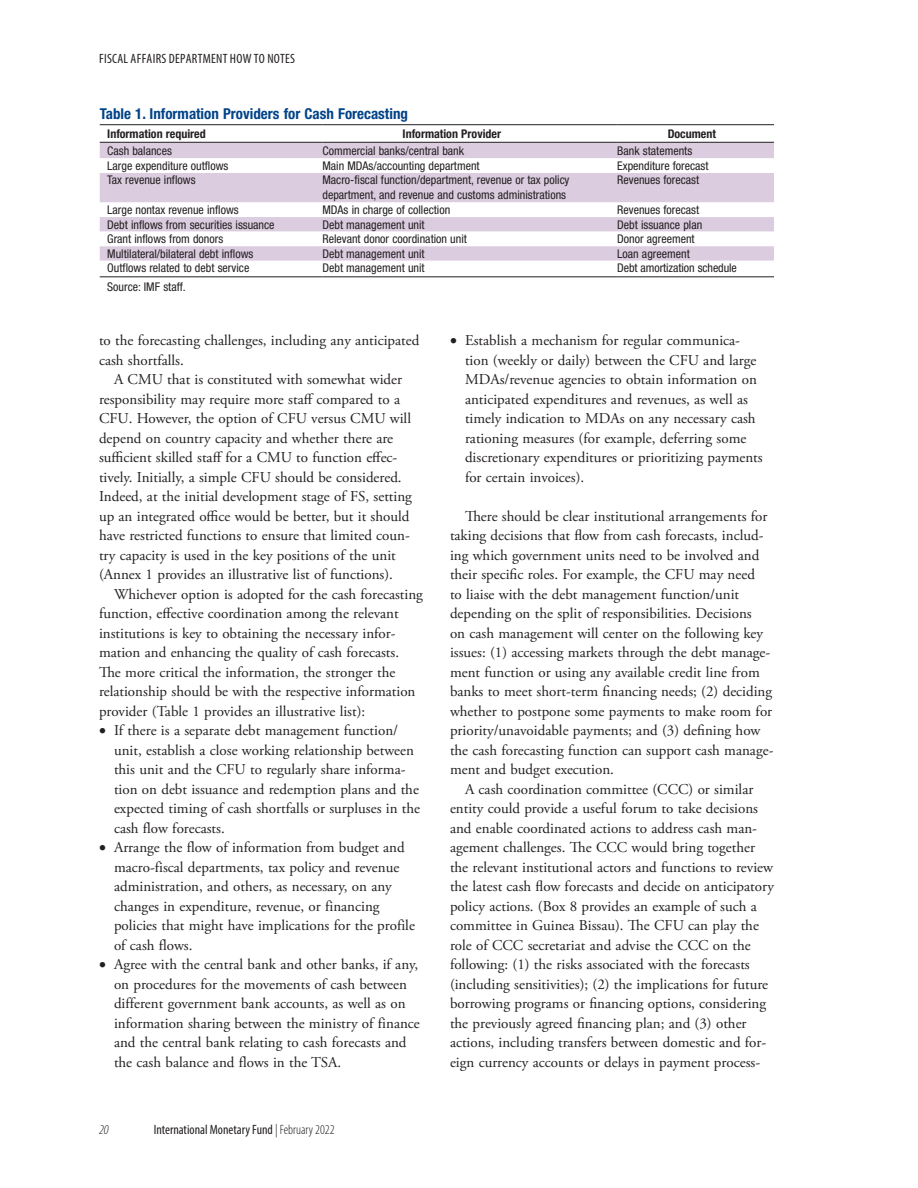
<style>
.page{position:relative;width:918px;height:1188px;background:#fff}
.page>*{position:absolute;margin:0;border:0;box-sizing:border-box;transform-origin:0 0}
.t1{font:15px/19.5px "Adobe Garamond Pro";color:#231f20}
.Table_Title_customiz{font:700 condensed 15px "Helvetica Neue LT Std";color:#004389}
.RH_Foot{font:condensed 13.5px "Myriad Pro";color:#231f20}
.lrh{font:condensed 13.5px "Myriad Pro";letter-spacing:.02em;color:#231f20}
.t2{font:italic 300 condensed 13.5px "Myriad Pro";color:#231f20}
.Table_Body_Flush_cus{font:condensed 12px/15px "Helvetica Neue LT Std";color:#231f20}
.Table_Column_Head_cu{font:700 condensed 12px "Helvetica Neue LT Std";color:#231f20}
.Table_Footnote_custo{font:condensed 12px "Helvetica Neue LT Std";color:#231f20}
.s1{font-weight:300}
</style>
<div class="page">
<div style="left:100px;top:143px;width:674px;height:15px;background:#dbccdf"></div>
<svg style="left:100px;top:173px;width:674px;height:88px;fill:#dbccdf"></svg>
<hr style="left:100px;top:276px;width:222px;height:1px;background:#231f20">
<hr style="left:322px;top:276px;width:295px;height:1px;background:#231f20">
<hr style="left:617px;top:276px;width:157px;height:1px;background:#231f20">
<hr style="left:100px;top:124px;width:222px;height:1px;background:#231f20">
<hr style="left:322px;top:124px;width:295px;height:1px;background:#231f20">
<hr style="left:617px;top:124px;width:157px;height:1px;background:#231f20">
<hr style="left:100px;top:142px;width:222px;height:1px;background:#231f20">
<hr style="left:322px;top:142px;width:295px;height:1px;background:#231f20">
<hr style="left:617px;top:142px;width:157px;height:1px;background:#231f20">
<p class="lrh" style="left:99px;top:50px;width:198px">FISCAL AFFAIRS DEPARTMENT HOW TO NOTES</p>
<p class="Table_Title_customiz" style="left:100px;top:104px;width:310px">Table 1. Information Providers for Cash Forecasting</p>
<p class="Table_Column_Head_cu" style="left:107px;top:126px;width:100px">Information required</p>
<p class="Table_Column_Head_cu" style="left:403px;top:126px;width:100px">Information Provider</p>
<p class="Table_Column_Head_cu" style="left:668px;top:126px;width:50px">Document</p>
<p class="Table_Body_Flush_cus" style="left:107px;top:144px;width:66px">Cash balances</p>
<p class="Table_Body_Flush_cus" style="left:322px;top:144px;width:143px">Commercial banks/central bank</p>
<p class="Table_Body_Flush_cus" style="left:617px;top:144px;width:77px">Bank statements</p>
<p class="Table_Body_Flush_cus" style="left:107px;top:158px;width:123px">Large expenditure outflows</p>
<p class="Table_Body_Flush_cus" style="left:322px;top:158px;width:159px">Main MDAs/accounting department</p>
<p class="Table_Body_Flush_cus" style="left:617px;top:158px;width:93px">Expenditure forecast</p>
<p class="Table_Body_Flush_cus" style="left:107px;top:173px;width:90px">Tax revenue inflows</p>
<p class="Table_Body_Flush_cus" style="left:322px;top:173px;width:249px">Macro-fiscal function/department, revenue or tax policy department, and revenue and customs administrations</p>
<p class="Table_Body_Flush_cus" style="left:617px;top:173px;width:83px">Revenues forecast</p>
<p class="Table_Body_Flush_cus" style="left:107px;top:202px;width:133px">Large nontax revenue inflows</p>
<p class="Table_Body_Flush_cus" style="left:322px;top:202px;width:129px">MDAs in charge of collection</p>
<p class="Table_Body_Flush_cus" style="left:617px;top:202px;width:83px">Revenues forecast</p>
<p class="Table_Body_Flush_cus" style="left:107px;top:217px;width:169px">Debt inflows from securities issuance</p>
<p class="Table_Body_Flush_cus" style="left:322px;top:217px;width:104px">Debt management unit</p>
<p class="Table_Body_Flush_cus" style="left:617px;top:217px;width:86px">Debt issuance plan</p>
<p class="Table_Body_Flush_cus" style="left:107px;top:231px;width:118px">Grant inflows from donors</p>
<p class="Table_Body_Flush_cus" style="left:322px;top:231px;width:146px">Relevant donor coordination unit</p>
<p class="Table_Body_Flush_cus" style="left:617px;top:231px;width:79px">Donor agreement</p>
<p class="Table_Body_Flush_cus" style="left:107px;top:246px;width:148px">Multilateral/bilateral debt inflows</p>
<p class="Table_Body_Flush_cus" style="left:322px;top:246px;width:104px">Debt management unit</p>
<p class="Table_Body_Flush_cus" style="left:617px;top:246px;width:74px">Loan agreement</p>
<p class="Table_Body_Flush_cus" style="left:107px;top:261px;width:144px">Outflows related to debt service</p>
<p class="Table_Body_Flush_cus" style="left:322px;top:261px;width:104px">Debt management unit</p>
<p class="Table_Body_Flush_cus" style="left:617px;top:261px;width:121px">Debt amortization schedule</p>
<p class="Table_Footnote_custo" style="left:107px;top:280px;width:80px">Source: IMF staff.</p>
<p class="t1" style="left:99px;top:331px;width:322px">to the forecasting challenges, including any anticipated cash shortfalls.</p>
<p class="t1" style="left:99px;top:370px;width:314px;text-indent:15px">A CMU that is constituted with somewhat wider responsibility may require more staff compared to a CFU. However, the option of CFU versus CMU will depend on country capacity and whether there are sufficient skilled staff for a CMU to function effec&shy;tively. Initially, a simple CFU should be considered.<br>Indeed, at the initial development stage of FS, setting up an integrated office would be better, but it should have restricted functions to ensure that limited coun&shy;try capacity is used in the key positions of the unit (Annex 1 provides an illustrative list of functions).</p>
<p class="t1" style="left:99px;top:585px;width:325px;text-indent:15px">Whichever option is adopted for the cash forecasting function, effective coordination among the relevant institutions is key to obtaining the necessary infor&shy;mation and enhancing the quality of cash forecasts.<br>The more critical the information, the stronger the relationship should be with the respective information provider (Table 1 provides an illustrative list):</p>
<p class="t1" style="left:114px;top:721px;width:308px;text-indent:-15px">• If there is a separate debt management function/ unit, establish a close working relationship between this unit and the CFU to regularly share informa&shy;tion on debt issuance and redemption plans and the expected timing of cash shortfalls or surpluses in the cash flow forecasts.</p>
<p class="t1" style="left:114px;top:838px;width:302px;text-indent:-15px">• Arrange the flow of information from budget and macro-fiscal departments, tax policy and revenue administration, and others, as necessary, on any changes in expenditure, revenue, or financing policies that might have implications for the profile of cash flows.</p>
<p class="t1" style="left:114px;top:955px;width:307px;text-indent:-15px">• Agree with the central bank and other banks, if any, on procedures for the movements of cash between different government bank accounts, as well as on information sharing between the ministry of finance and the central bank relating to cash forecasts and the cash balance and flows in the TSA.</p>
<p class="t2" style="left:99px;top:1122px;width:11px">20</p>
<p class="RH_Foot" style="left:154px;top:1121px;width:182px">International Monetary Fund <span class="s1">| February 2022</span></p>
<p class="t1" style="left:465px;top:331px;width:299px;text-indent:-15px">• Establish a mechanism for regular communica&shy;tion (weekly or daily) between the CFU and large MDAs/revenue agencies to obtain information on anticipated expenditures and revenues, as well as timely indication to MDAs on any necessary cash rationing measures (for example, deferring some discretionary expenditures or prioritizing payments for certain invoices).</p>
<p class="t1" style="left:450px;top:507px;width:325px;text-indent:15px">There should be clear institutional arrangements for taking decisions that flow from cash forecasts, includ&shy;ing which government units need to be involved and their specific roles. For example, the CFU may need<br>to liaise with the debt management function/unit depending on the split of responsibilities. Decisions<br>on cash management will center on the following key issues: (1) accessing markets through the debt manage&shy;ment function or using any available credit line from banks to meet short-term financing needs; (2) deciding whether to postpone some payments to make room for priority/unavoidable payments; and (3) defining how the cash forecasting function can support cash manage&shy;ment and budget execution.</p>
<p class="t1" style="left:450px;top:780px;width:325px;text-indent:15px">A cash coordination committee (CCC) or similar entity could provide a useful forum to take decisions and enable coordinated actions to address cash man&shy;agement challenges. The CCC would bring together the relevant institutional actors and functions to review the latest cash flow forecasts and decide on anticipatory policy actions. (Box 8 provides an example of such a committee in Guinea Bissau). The CFU can play the role of CCC secretariat and advise the CCC on the following: (1) the risks associated with the forecasts (including sensitivities); (2) the implications for future borrowing programs or financing options, considering the previously agreed financing plan; and (3) other actions, including transfers between domestic and for&shy;eign currency accounts or delays in payment process-</p>
</div>
